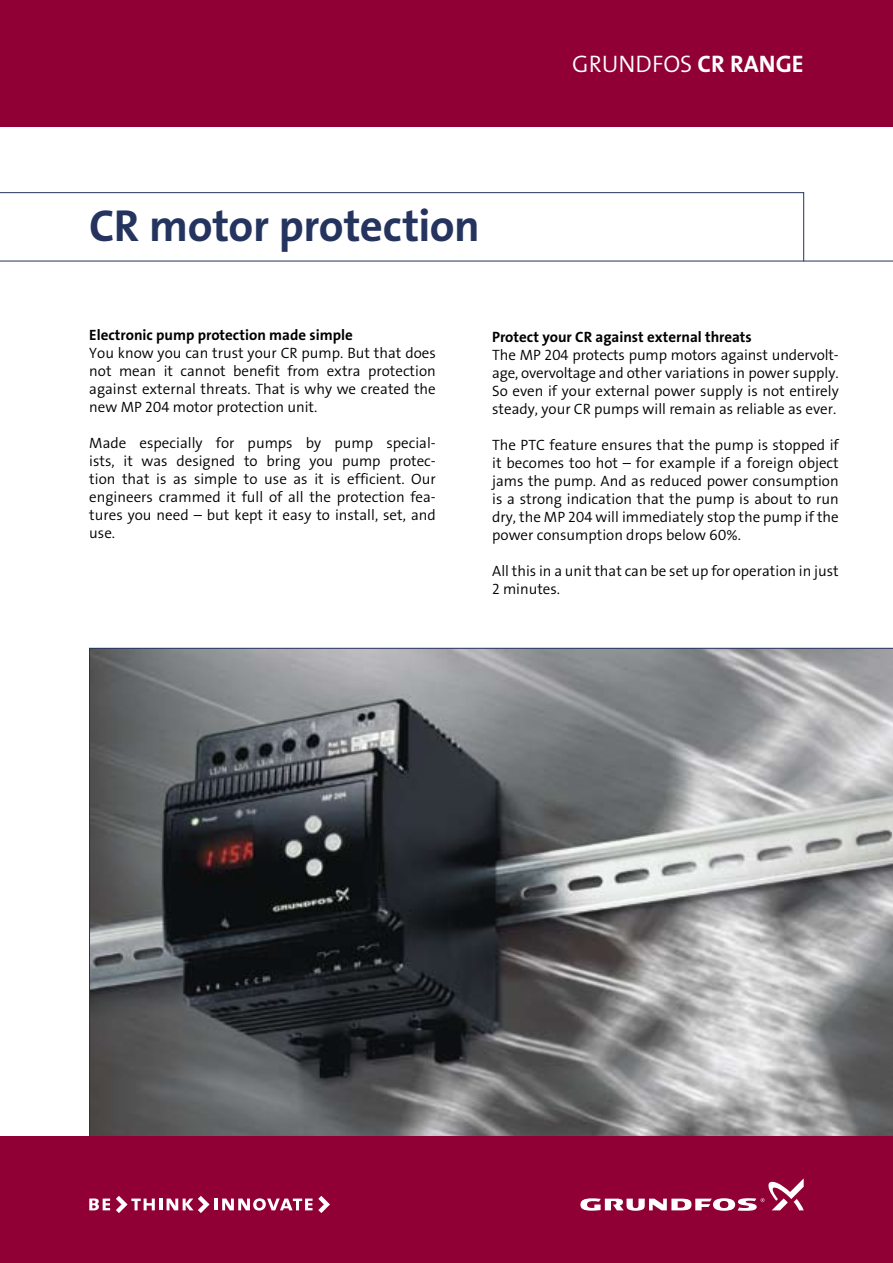
<style>
.page{position:relative;width:893px;height:1263px;background:#fff}
.page>*{position:absolute;margin:0;border:0;box-sizing:border-box;transform-origin:0 0}
.t1{font:45px "The Sans Grundfos 7 B";letter-spacing:-.01em;color:#25345f}
.t2{font:24px "The Sans Grundfos 4 SL";color:#fff}
.t3{font:15px/18px "The Sans Grundfos 4 SL";color:#000;text-align:justify}
.t4{font:15px "The Sans Grundfos 7 B";color:#000}
.s1{font-family:"The Sans Grundfos 7 B"}
</style>
<div class="page">
<svg style="left:89px;top:648px;width:804px;height:489px;background:#6f7173"></svg>
<svg style="left:0;top:192px;width:804px;height:69px"></svg>
<hr style="left:0;top:261px;width:893px;height:1px;background:#25345f">
<div style="left:0;top:0;width:893px;height:126px;background:#900034"></div>
<div style="left:0;top:1137px;width:893px;height:126px;background:#900034"></div>
<svg style="left:89px;top:1198px;width:21px;height:12px"></svg>
<svg style="left:116px;top:1196px;width:214px;height:17px"></svg>
<svg style="left:580px;top:1178px;width:224px;height:33px"></svg>
<h2 class="t2" style="left:572px;top:52px;width:233px">GRUNDFOS <span class="s1">CR RANGE</span></h2>
<h1 class="t1" style="left:89px;top:202px;width:392px">CR motor protection</h1>
<p class="t4" style="left:89px;top:327px;width:265px">Electronic pump protection made simple</p>
<p class="t3" style="left:89px;top:345px;width:348px">You know you can trust your CR pump. But that does not mean it cannot benefit from extra protection against external threats. That is why we created the new MP 204 motor protection unit.</p>
<p class="t3" style="left:89px;top:435px;width:348px">Made especially for pumps by pump special&shy;ists, it was designed to bring you pump protec&shy;tion that is as simple to use as it is efficient. Our engineers crammed it full of all the protection fea&shy;tures you need – but kept it easy to install, set, and use.</p>
<p class="t4" style="left:492px;top:329px;width:261px">Protect your CR against external threats</p>
<p class="t3" style="left:492px;top:346px;width:348px">The MP 204 protects pump motors against undervolt&shy;age, overvoltage and other variations in power supply.<br>So even if your external power supply is not entirely steady, your CR pumps will remain as reliable as ever.</p>
<p class="t3" style="left:492px;top:436px;width:348px">The PTC feature ensures that the pump is stopped if it becomes too hot – for example if a foreign object jams the pump. And as reduced power consumption is a strong indication that the pump is about to run dry, the MP 204 will immediately stop the pump if the power consumption drops below 60%.</p>
<p class="t3" style="left:492px;top:562px;width:348px">All this in a unit that can be set up for operation in just<br>2 minutes.</p>
</div>
